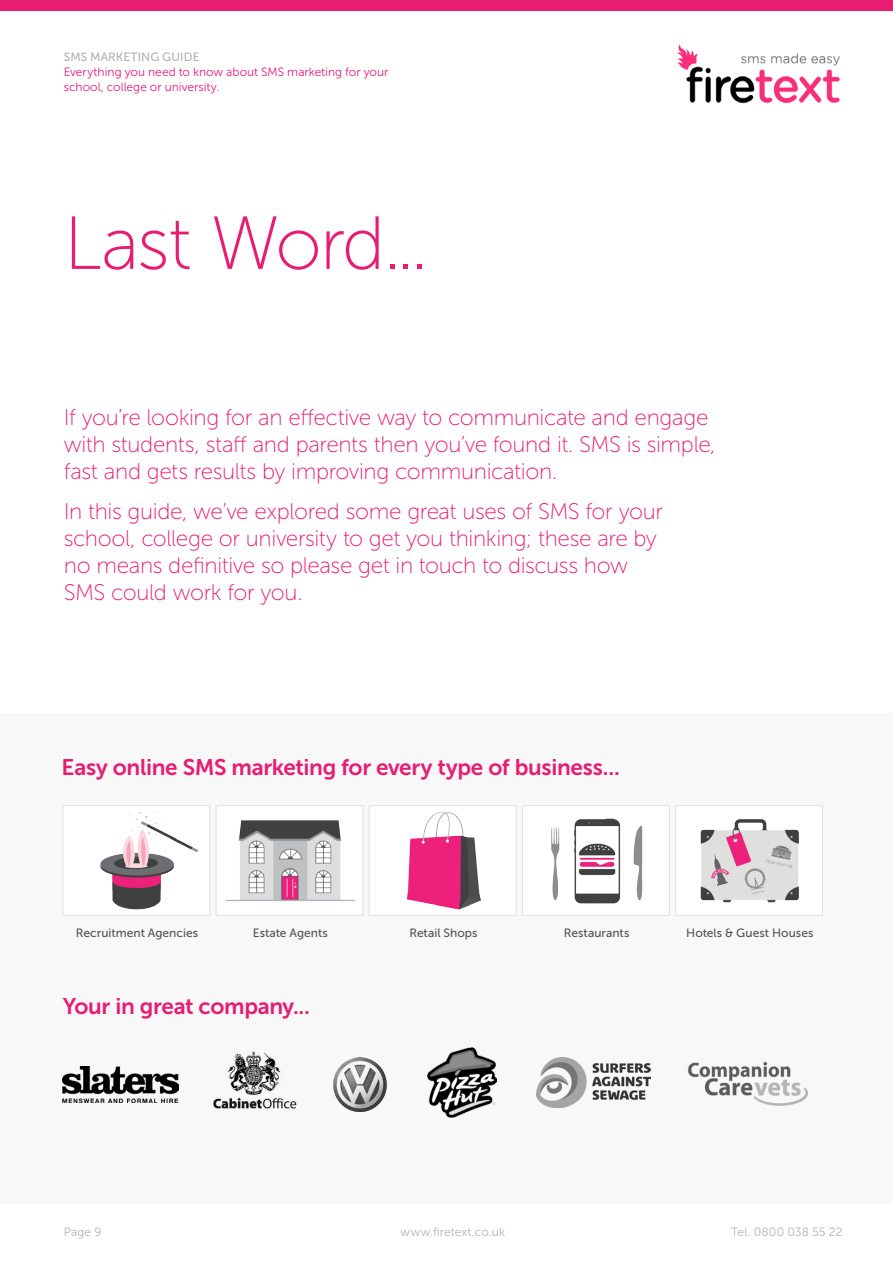
<style>
.page{position:relative;width:893px;height:1263px;background:#fff}
.page>*{position:absolute;margin:0;border:0;box-sizing:border-box;transform-origin:0 0}
.t1{font:75px "Museo Sans 100";letter-spacing:-.03em;color:#e71d72}
.t2{font:22.5px/27px "Museo Sans 100";letter-spacing:-.015em;color:#e71d72}
.t3{font:22.5px "Museo Sans 700";letter-spacing:-.015em;color:#e71d72}
.t4{font:12px/15px "Museo Sans 300";color:#e71d72}
.t5{font:12px "Museo Sans 500";letter-spacing:.005em;color:#555454}
.t6{font:12px "Museo Sans 300";letter-spacing:.01em;color:#b3b2b2}
.t7{font:12px "Museo Sans 500";letter-spacing:.005em;color:#b3b2b2}
</style>
<div class="page">
<img style="left:677px;top:44px;width:163px;height:60px">
<div style="left:0;top:0;width:893px;height:11px;background:#e71d72"></div>
<div style="left:0;top:713px;width:893px;height:490px;background:#f8f8f8"></div>
<img style="left:100px;top:812px;width:98px;height:98px">
<div style="left:63px;top:805px;width:147px;height:110px;border:1px solid #e1e1e1"></div>
<img style="left:406px;top:812px;width:75px;height:98px">
<div style="left:369px;top:805px;width:147px;height:110px;border:1px solid #e1e1e1"></div>
<img style="left:225px;top:820px;width:130px;height:81px">
<div style="left:216px;top:805px;width:147px;height:110px;border:1px solid #e1e1e1"></div>
<img style="left:551px;top:818px;width:92px;height:86px">
<div style="left:522px;top:805px;width:147px;height:110px;border:1px solid #e1e1e1"></div>
<img style="left:700px;top:819px;width:99px;height:84px">
<div style="left:675px;top:805px;width:148px;height:110px;border:1px solid #e1e1e1"></div>
<img style="left:687px;top:1062px;width:121px;height:44px">
<img style="left:213px;top:1051px;width:84px;height:58px">
<img style="left:428px;top:1048px;width:68px;height:69px">
<img style="left:537px;top:1058px;width:114px;height:49px">
<img style="left:63px;top:1066px;width:116px;height:37px">
<img style="left:333px;top:1058px;width:54px;height:53px">
<p class="t7" style="left:64px;top:50px;width:137px">SMS MARKETING GUIDE</p>
<p class="t4" style="left:64px;top:65px;width:326px">Everything you need to know about SMS marketing for your school, college or university.</p>
<h1 class="t1" style="left:64px;top:203px;width:366px">Last Word...</h1>
<p class="t2" style="left:64px;top:404px;width:653px">If you’re looking for an effective way to communicate and engage with students, staff and parents then you’ve found it. SMS is simple, fast and gets results by improving communication.</p>
<p class="t2" style="left:64px;top:498px;width:601px">In this guide, we’ve explored some great uses of SMS for your school, college or university to get you thinking; these are by no means definitive so please get in touch to discuss how SMS could work for you.</p>
<p class="t3" style="left:62px;top:754px;width:560px">Easy online SMS marketing for every type of business...</p>
<p class="t5" style="left:76px;top:926px;width:124px">Recruitment Agencies</p>
<p class="t5" style="left:253px;top:926px;width:77px">Estate Agents</p>
<p class="t5" style="left:409px;top:926px;width:70px">Retail Shops</p>
<p class="t5" style="left:564px;top:926px;width:67px">Restaurants</p>
<p class="t5" style="left:686px;top:926px;width:129px">Hotels &amp; Guest Houses</p>
<p class="t3" style="left:63px;top:994px;width:249px">Your in great company...</p>
<p class="t6" style="left:64px;top:1225px;width:39px">Page 9</p>
<p class="t6" style="left:401px;top:1225px;width:106px">www.firetext.co.uk</p>
<p class="t6" style="left:731px;top:1225px;width:113px">Tel. 0800 038 55 22</p>
</div>
